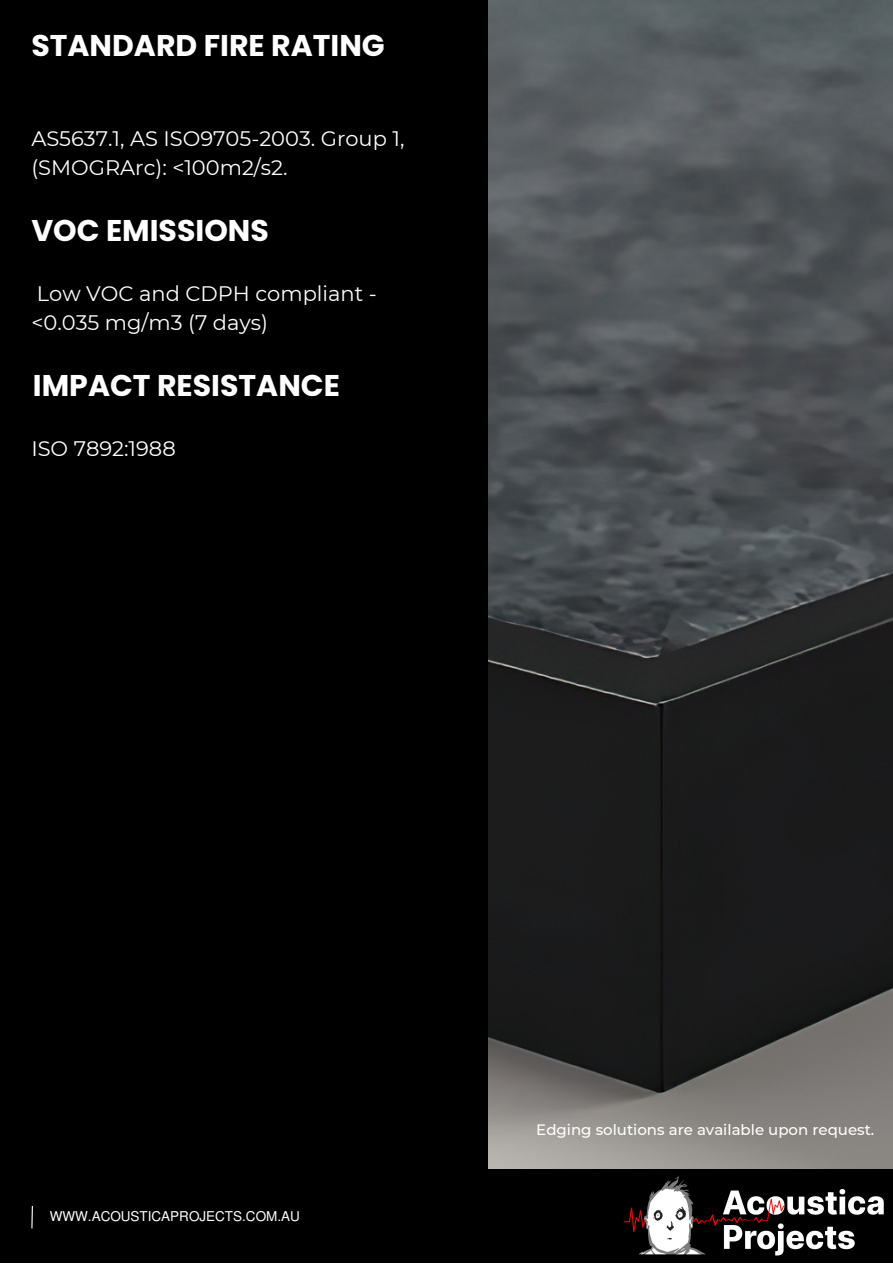
<style>
.page{position:relative;width:893px;height:1264px;background:#fff}
.page>*{position:absolute;margin:0;border:0;box-sizing:border-box;transform-origin:0 0}
.t1{font:700 30px "Poppins";color:#fff}
.t2{font:21px/29.2px "Montserrat";color:#fff}
.t3{font:500 15px "Montserrat";color:#fff}
.t4{font:13.5px "Mukti";color:#fff}
</style>
<div class="page">
<img style="left:487px;top:0;width:405px;height:1169px">
<div style="left:0;top:0;width:487px;height:1224px;background:#000"></div>
<div style="left:0;top:1169px;width:892px;height:93px;background:#000"></div>
<svg style="left:31px;top:1205px;width:2px;height:24px"></svg>
<img style="left:624px;top:1176px;width:260px;height:80px">
<h1 class="t1" style="left:31px;top:25px;width:355px">STANDARD FIRE RATING</h1>
<p class="t2" style="left:31px;top:123px;width:374px">AS5637.1, AS ISO9705-2003. Group 1, (SMOGRArc): &lt;100m2/s2.</p>
<h1 class="t1" style="left:31px;top:209px;width:239px">VOC EMISSIONS</h1>
<p class="t2" style="left:31px;top:278px;width:347px">Low VOC and CDPH compliant - &lt;0.035 mg/m3 (7 days)</p>
<h1 class="t1" style="left:33px;top:364px;width:308px">IMPACT RESISTANCE</h1>
<p class="t2" style="left:31px;top:433px;width:146px">ISO 7892:1988</p>
<p class="t4" style="left:50px;top:1207px;width:251px">WWW.ACOUSTICAPROJECTS.COM.AU</p>
<p class="t3" style="left:536px;top:1120px;width:339px">Edging solutions are available upon request.</p>
</div>
